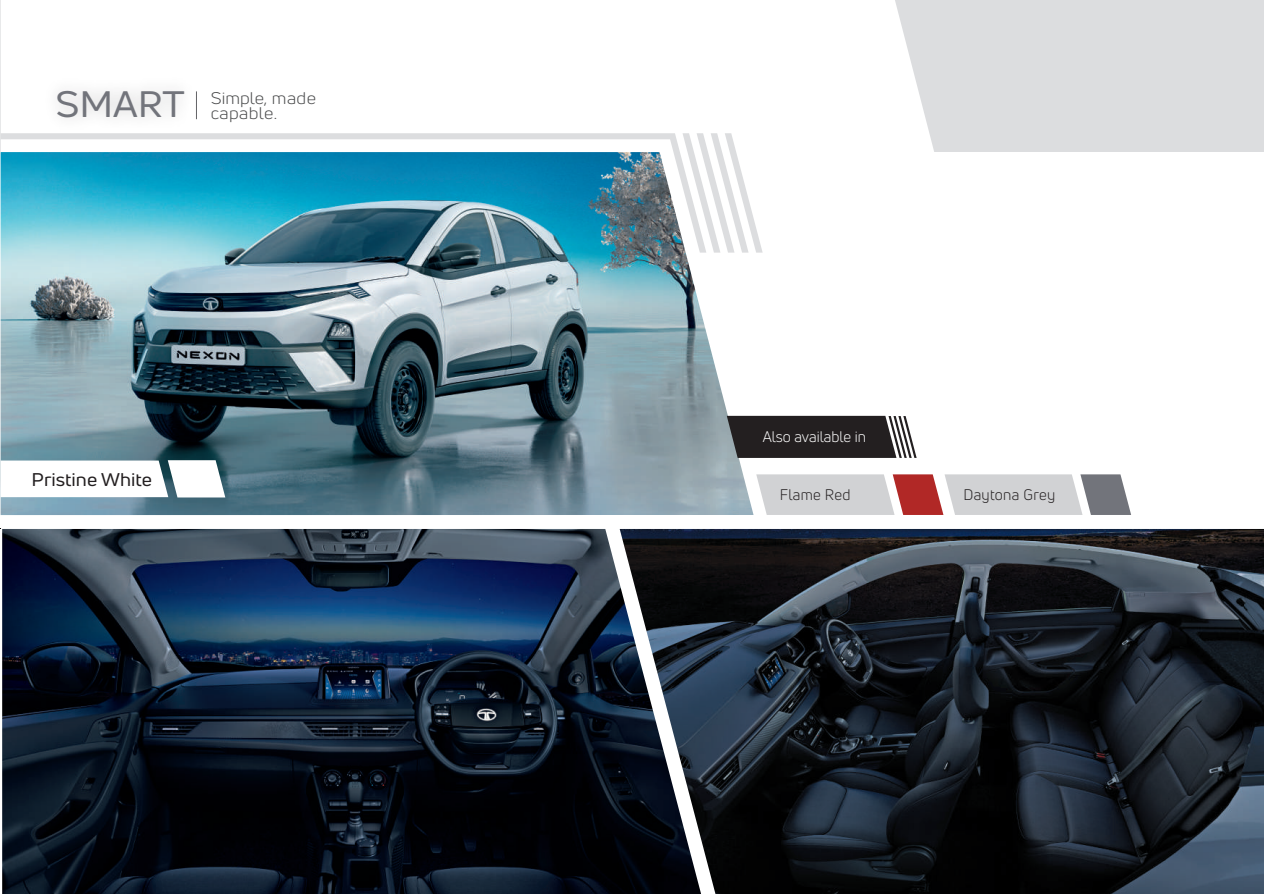
<style>
.page{position:relative;width:1264px;height:894px;background:#fff}
.page>*{position:absolute;margin:0;border:0;box-sizing:border-box;transform-origin:0 0}
.t1{font:36px "Uni Neue";color:#72747b;scale:1.1 1}
.t2{font:18px "Uni Neue";color:#231f20;scale:1.1 1}
.t3{font:16.5px/15px "Uni Neue";letter-spacing:.02em;color:#4b4c4d;scale:1.1 1}
.t4{font:15px "Uni Neue";letter-spacing:.02em;color:#231f20}
.t5{font:15px "Uni Neue";color:#fff}
</style>
<div class="page">
<hr style="left:0;top:0;width:1px;height:152px;background:#dcdddf">
<svg style="left:1px;top:133px;width:679px;height:19px"></svg>
<svg style="left:683px;top:133px;width:79px;height:119px"></svg>
<img style="left:2px;top:529px;width:617px;height:364px">
<img style="left:1px;top:152px;width:752px;height:363px">
<img style="left:619px;top:529px;width:644px;height:364px">
<img style="left:33px;top:91px;width:174px;height:58px">
<svg style="left:1px;top:460px;width:224px;height:37px"></svg>
<div style="left:895px;top:0;width:368px;height:152px;background:#dcdddf"></div>
<svg style="left:196px;top:91px;width:1px;height:28px"></svg>
<svg style="left:756px;top:474px;width:374px;height:40px;background:#c8babc"></svg>
<svg style="left:726px;top:415px;width:190px;height:42px;background:#3d3a3b"></svg>
<h1 class="t1" style="left:55px;top:82px;width:119px">SMART</h1>
<p class="t3" style="left:211px;top:90px;width:97px">Simple, made capable.</p>
<p class="t2" style="left:32px;top:468px;width:111px">Pristine White</p>
<p class="t5" style="left:762px;top:428px;width:105px">Also available in</p>
<p class="t4" style="left:779px;top:485px;width:72px">Flame Red</p>
<p class="t4" style="left:963px;top:485px;width:93px">Daytona Grey</p>
</div>
